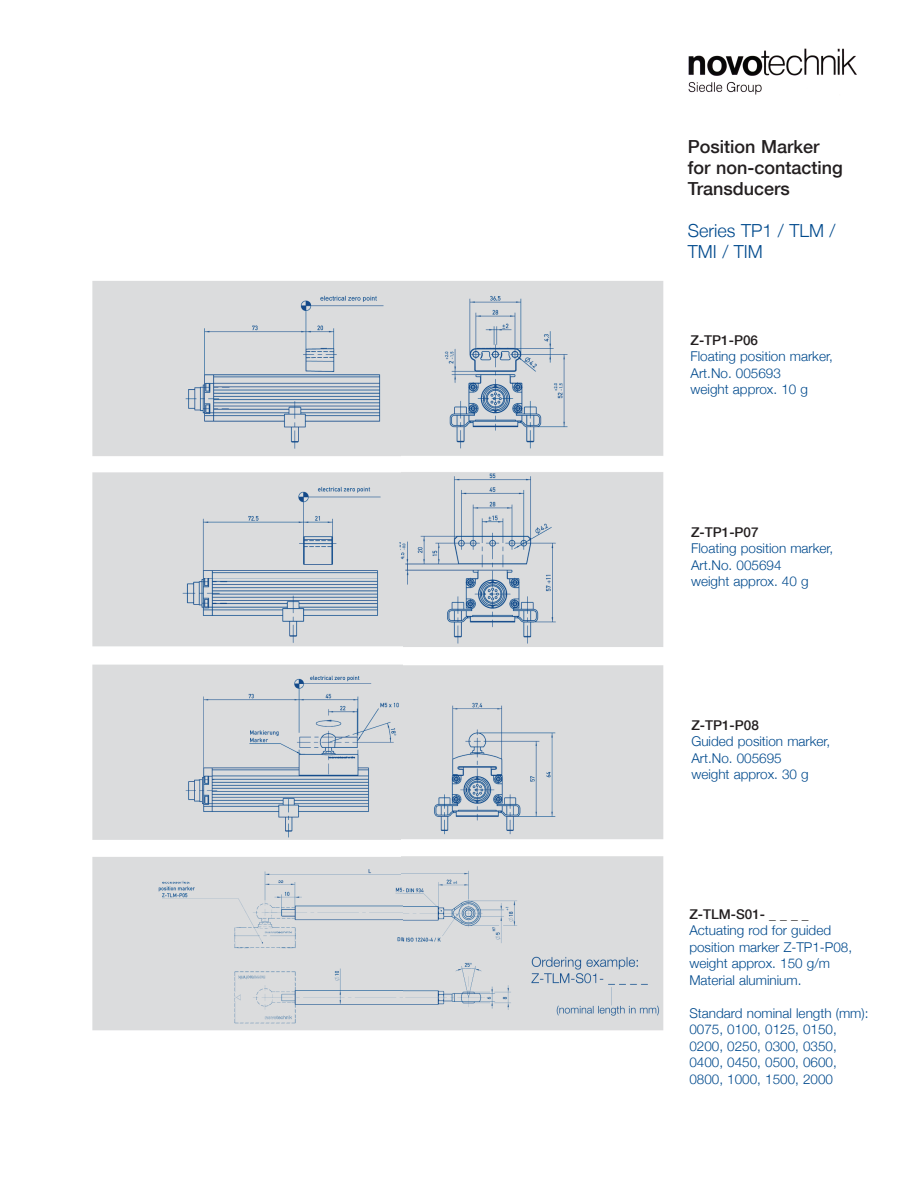
<style>
.page{position:relative;width:918px;height:1188px;background:#fff}
.page>*{position:absolute;margin:0;border:0;box-sizing:border-box;transform-origin:0 0}
.t1{font:500 18px/21px "Helvetica Neue";color:#231f20}
.t2{font:300 18px/21px "Helvetica Neue";color:#004a8d}
.t3{font:300 13.5px/16.5px "Helvetica Neue";color:#004a8d}
.t4{font:500 13.5px "Helvetica Neue";color:#231f20}
</style>
<div class="page">
<img style="left:688px;top:48px;width:169px;height:47px">
<img style="left:92px;top:281px;width:572px;height:750px">
<h1 class="t1" style="left:688px;top:136px;width:156px">Position Marker for non-contacting<br>Transducers</h1>
<h1 class="t2" style="left:688px;top:220px;width:149px">Series TP1 / TLM /<br>TMI / TIM</h1>
<p class="t4" style="left:691px;top:332px;width:69px">Z-TP1-P06</p>
<p class="t3" style="left:691px;top:348px;width:144px">Floating position marker,<br>Art.No. 005693<br>weight approx. 10 g</p>
<p class="t4" style="left:691px;top:524px;width:69px">Z-TP1-P07</p>
<p class="t3" style="left:691px;top:540px;width:144px">Floating position marker,<br>Art.No. 005694<br>weight approx. 40 g</p>
<p class="t4" style="left:691px;top:717px;width:69px">Z-TP1-P08</p>
<p class="t3" style="left:691px;top:733px;width:140px">Guided position marker,<br>Art.No. 005695<br>weight approx. 30 g</p>
<p class="t4" style="left:689px;top:906px;width:121px">Z-TLM-S01- _ _ _ _</p>
<p class="t3" style="left:689px;top:922px;width:164px">Actuating rod for guided position marker Z-TP1-P08, weight approx. 150 g/m<br>Material aluminium.</p>
<p class="t3" style="left:689px;top:1005px;width:181px">Standard nominal length (mm):<br>0075, 0100, 0125, 0150,<br>0200, 0250, 0300, 0350,<br>0400, 0450, 0500, 0600,<br>0800, 1000, 1500, 2000</p>
</div>
